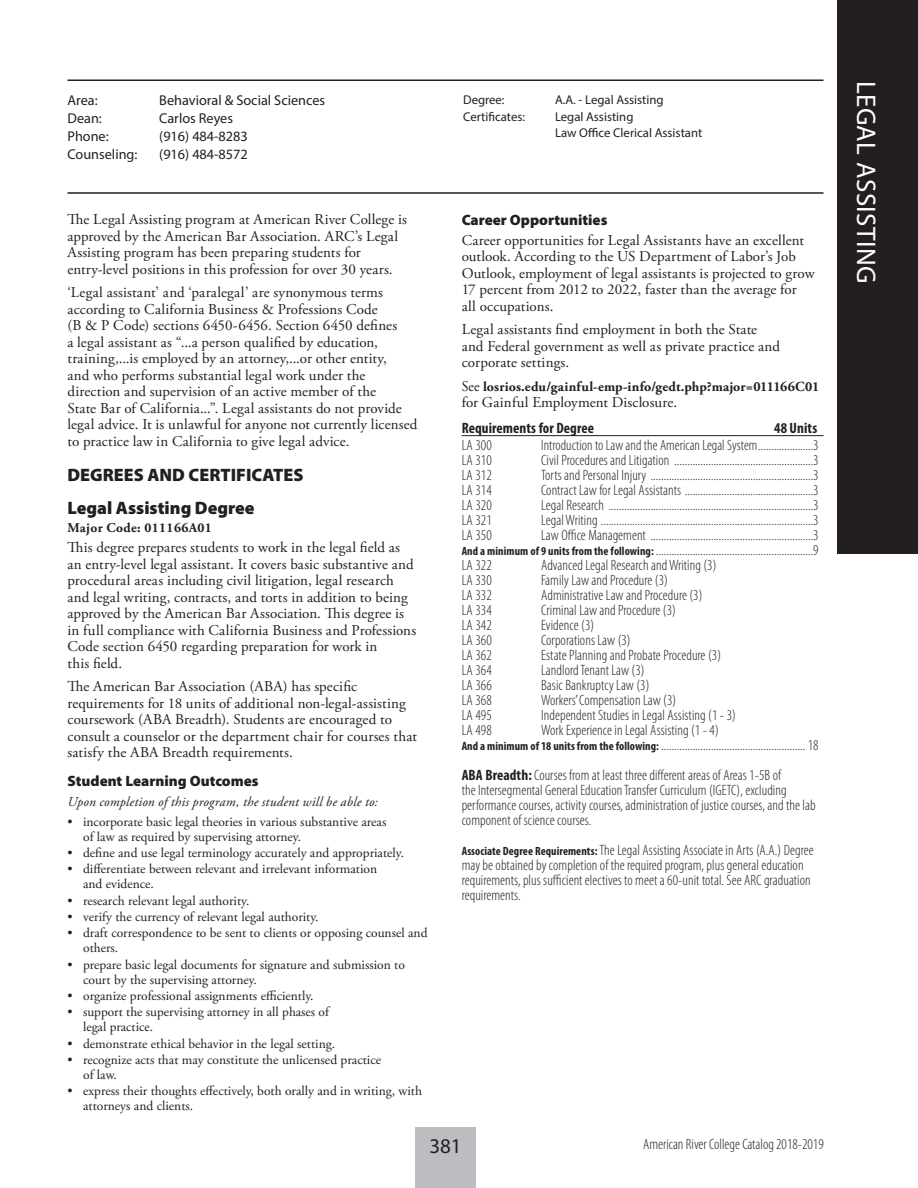
<style>
.page{position:relative;width:918px;height:1188px;background:#fff}
.page>*{position:absolute;margin:0;border:0;box-sizing:border-box;transform-origin:0 0}
.t1{font:27px "Myriad Pro";letter-spacing:.015em;color:#fff}
.t2{font:21px "Myriad Pro";color:#231f20}
.t3{font:900 18px/33px "Myriad Pro";color:#231f20}
.t4{font:300 condensed 15px/15px "Myriad Pro";letter-spacing:.005em;color:#231f20}
.t5{font:15px/16.5px "Adobe Garamond Pro";letter-spacing:.01em;color:#231f20}
.t6{font:900 15px "Myriad Pro";color:#231f20}
.t7{font:700 condensed 15px "Myriad Pro";letter-spacing:.005em;color:#231f20}
.t8{font:14.25px "Myriad Pro";color:#231f20}
.t9{font:700 13.8px "Adobe Garamond Pro";letter-spacing:.01em;color:#231f20}
.t10{font:13.5px/15px "Adobe Garamond Pro";color:#231f20}
.t11{font:italic 13.5px "Adobe Garamond Pro";letter-spacing:.015em;color:#231f20}
.t12{font:700 13.5px "Adobe Garamond Pro";letter-spacing:.025em;color:#231f20}
.t13{font:12.75px/16.5px "Myriad Pro";color:#231f20}
.s1{font-weight:400;font-size:15px}
.s2{font-weight:700;font-size:12px}
.s3{font-weight:700}
</style>
<div class="page">
<div style="left:415px;top:1127px;width:61px;height:61px;background:#bcbdc0"></div>
<div style="left:837px;top:0;width:81px;height:554px;background:#231f20"></div>
<hr style="left:462px;top:435px;width:361px;height:1px;background:#231f20">
<hr style="left:68px;top:80px;width:756px;height:1px;background:#231f20">
<hr style="left:68px;top:192px;width:756px;height:2px;background:#231f20">
<p class="t8" style="left:68px;top:92px;width:32px">Area:</p>
<p class="t8" style="left:159px;top:92px;width:167px">Behavioral &amp; Social Sciences</p>
<p class="t8" style="left:68px;top:110px;width:36px">Dean:</p>
<p class="t8" style="left:159px;top:110px;width:75px">Carlos Reyes</p>
<p class="t8" style="left:68px;top:128px;width:43px">Phone:</p>
<p class="t8" style="left:159px;top:128px;width:90px">(916) 484-8283</p>
<p class="t8" style="left:68px;top:146px;width:71px">Counseling:</p>
<p class="t8" style="left:159px;top:146px;width:90px">(916) 484-8572</p>
<p class="t5" style="left:68px;top:212px;width:341px">The Legal Assisting program at American River College is approved by the American Bar Association. ARC’s Legal Assisting program has been preparing students for entry-level positions in this profession for over 30 years.</p>
<p class="t5" style="left:68px;top:285px;width:351px">‘Legal assistant’ and ‘paralegal’ are synonymous terms according to California Business &amp; Professions Code<br>(B &amp; P Code) sections 6450-6456. Section 6450 defines<br>a legal assistant as “...a person qualified by education, training,...is employed by an attorney,...or other entity,<br>and who performs substantial legal work under the direction and supervision of an active member of the<br>State Bar of California...”. Legal assistants do not provide legal advice. It is unlawful for anyone not currently licensed to practice law in California to give legal advice.</p>
<p class="t3" style="left:68px;top:459px;width:237px">DEGREES AND CERTIFICATES<br>Legal Assisting Degree</p>
<p class="t12" style="left:68px;top:520px;width:146px">Major Code: 011166A01</p>
<p class="t5" style="left:68px;top:540px;width:350px">This degree prepares students to work in the legal field as an entry-level legal assistant. It covers basic substantive and procedural areas including civil litigation, legal research and legal writing, contracts, and torts in addition to being approved by the American Bar Association. This degree is in full compliance with California Business and Professions Code section 6450 regarding preparation for work in<br>this field.</p>
<p class="t5" style="left:68px;top:679px;width:351px">The American Bar Association (ABA) has specific requirements for 18 units of additional non-legal-assisting coursework (ABA Breadth). Students are encouraged to consult a counselor or the department chair for courses that satisfy the ABA Breadth requirements.</p>
<p class="t6" style="left:68px;top:772px;width:193px">Student Learning Outcomes</p>
<p class="t11" style="left:68px;top:793px;width:312px">Upon completion of this program, the student will be able to:</p>
<p class="t10" style="left:83px;top:814px;width:305px;text-indent:-16px">• incorporate basic legal theories in various substantive areas of law as required by supervising attorney.</p>
<p class="t10" style="left:68px;top:846px;width:338px">• define and use legal terminology accurately and appropriately.</p>
<p class="t10" style="left:83px;top:862px;width:296px;text-indent:-16px">• differentiate between relevant and irrelevant information and evidence.</p>
<p class="t10" style="left:68px;top:893px;width:183px">• research relevant legal authority.</p>
<p class="t10" style="left:68px;top:910px;width:253px">• verify the currency of relevant legal authority.</p>
<p class="t10" style="left:83px;top:926px;width:346px;text-indent:-16px">• draft correspondence to be sent to clients or opposing counsel and others.</p>
<p class="t10" style="left:83px;top:957px;width:323px;text-indent:-16px">• prepare basic legal documents for signature and submission to court by the supervising attorney.</p>
<p class="t10" style="left:68px;top:989px;width:248px">• organize professional assignments efficiently.</p>
<p class="t10" style="left:83px;top:1005px;width:247px;text-indent:-16px">• support the supervising attorney in all phases of legal practice.</p>
<p class="t10" style="left:68px;top:1036px;width:269px">• demonstrate ethical behavior in the legal setting.</p>
<p class="t10" style="left:83px;top:1053px;width:300px;text-indent:-16px">• recognize acts that may constitute the unlicensed practice of law.</p>
<p class="t10" style="left:83px;top:1084px;width:340px;text-indent:-16px">• express their thoughts effectively, both orally and in writing, with attorneys and clients.</p>
<p class="t13" style="left:463px;top:91px;width:43px">Degree:</p>
<p class="t13" style="left:555px;top:91px;width:110px">A.A. - Legal Assisting</p>
<p class="t13" style="left:463px;top:108px;width:64px">Certificates:</p>
<p class="t13" style="left:555px;top:108px;width:149px">Legal Assisting<br>Law Office Clerical Assistant</p>
<p class="t6" style="left:462px;top:211px;width:147px">Career Opportunities</p>
<p class="t5" style="left:462px;top:232px;width:354px">Career opportunities for Legal Assistants have an excellent outlook. According to the US Department of Labor’s Job Outlook, employment of legal assistants is projected to grow 17 percent from 2012 to 2022, faster than the average for all occupations.</p>
<p class="t5" style="left:462px;top:322px;width:320px">Legal assistants find employment in both the State and Federal government as well as private practice and corporate settings.</p>
<p class="t9" style="left:462px;top:378px;width:359px"><span class="s1">See</span> losrios.edu/gainful-emp-info/gedt.php?major=011166C01</p>
<p class="t5" style="left:462px;top:395px;width:217px">for Gainful Employment Disclosure.</p>
<p class="t7" style="left:462px;top:418px;width:134px">Requirements for Degree</p>
<p class="t7" style="left:774px;top:418px;width:44px">48 Units</p>
<p class="t4" style="left:462px;top:438px;width:32px">LA 300</p>
<p class="t4" style="left:541px;top:438px;width:279px">Introduction to Law and the American Legal System.....................3</p>
<p class="t4" style="left:462px;top:453px;width:32px">LA 310</p>
<p class="t4" style="left:541px;top:453px;width:279px">Civil Procedures and Litigation .....................................................3</p>
<p class="t4" style="left:462px;top:468px;width:32px">LA 312</p>
<p class="t4" style="left:541px;top:468px;width:279px">Torts and Personal Injury ..............................................................3</p>
<p class="t4" style="left:462px;top:483px;width:32px">LA 314</p>
<p class="t4" style="left:541px;top:483px;width:279px">Contract Law for Legal Assistants .................................................3</p>
<p class="t4" style="left:462px;top:498px;width:32px">LA 320</p>
<p class="t4" style="left:541px;top:498px;width:279px">Legal Research ..............................................................................3</p>
<p class="t4" style="left:462px;top:513px;width:32px">LA 321</p>
<p class="t4" style="left:541px;top:513px;width:279px">Legal Writing .................................................................................3</p>
<p class="t4" style="left:462px;top:528px;width:32px">LA 350</p>
<p class="t4" style="left:462px;top:528px;width:359px;text-align:justify;text-indent:80px">Law Office Management ..............................................................3<br><span class="s2">And a minimum of 9 units from the following:</span> ............................................................9<br>LA 322</p>
<p class="t4" style="left:541px;top:558px;width:177px">Advanced Legal Research and Writing (3)</p>
<p class="t4" style="left:462px;top:573px;width:32px">LA 330</p>
<p class="t4" style="left:541px;top:573px;width:128px">Family Law and Procedure (3)</p>
<p class="t4" style="left:462px;top:588px;width:32px">LA 332</p>
<p class="t4" style="left:541px;top:588px;width:163px">Administrative Law and Procedure (3)</p>
<p class="t4" style="left:462px;top:603px;width:32px">LA 334</p>
<p class="t4" style="left:541px;top:603px;width:136px">Criminal Law and Procedure (3)</p>
<p class="t4" style="left:462px;top:618px;width:32px">LA 342</p>
<p class="t4" style="left:541px;top:618px;width:55px">Evidence (3)</p>
<p class="t4" style="left:462px;top:633px;width:32px">LA 360</p>
<p class="t4" style="left:541px;top:633px;width:91px">Corporations Law (3)</p>
<p class="t4" style="left:462px;top:648px;width:32px">LA 362</p>
<p class="t4" style="left:541px;top:648px;width:181px">Estate Planning and Probate Procedure (3)</p>
<p class="t4" style="left:462px;top:663px;width:32px">LA 364</p>
<p class="t4" style="left:541px;top:663px;width:105px">Landlord Tenant Law (3)</p>
<p class="t4" style="left:462px;top:678px;width:32px">LA 366</p>
<p class="t4" style="left:541px;top:678px;width:110px">Basic Bankruptcy Law (3)</p>
<p class="t4" style="left:462px;top:693px;width:32px">LA 368</p>
<p class="t4" style="left:541px;top:693px;width:137px">Workers’ Compensation Law (3)</p>
<p class="t4" style="left:462px;top:708px;width:32px">LA 495</p>
<p class="t4" style="left:541px;top:708px;width:196px">Independent Studies in Legal Assisting (1 - 3)</p>
<p class="t4" style="left:462px;top:723px;width:32px">LA 498</p>
<p class="t4" style="left:462px;top:723px;width:359px;text-indent:79px">Work Experience in Legal Assisting (1 - 4)<br><span class="s2">And a minimum of 18 units from the following:</span> .......................................................18</p>
<p class="t4" style="left:462px;top:768px;width:356px"><span class="s3">ABA Breadth:</span> Courses from at least three different areas of Areas 1-5B of<br>the Intersegmental General Education Transfer Curriculum (IGETC), excluding performance courses, activity courses, administration of justice courses, and the lab component of science courses.</p>
<p class="t4" style="left:462px;top:843px;width:354px"><span class="s2">Associate Degree Requirements:</span> The Legal Assisting Associate in Arts (A.A.) Degree may be obtained by completion of the required program, plus general education requirements, plus sufficient electives to meet a 60-unit total. See ARC graduation requirements.</p>
<h2 class="t2" style="left:429px;top:1133px;width:34px">381</h2>
<p class="t4" style="left:643px;top:1137px;width:182px">American River College Catalog 2018-2019</p>
<h1 class="t1" style="left:883px;top:81px;width:204px;rotate:90deg">LEGAL ASSISTING</h1>
</div>
